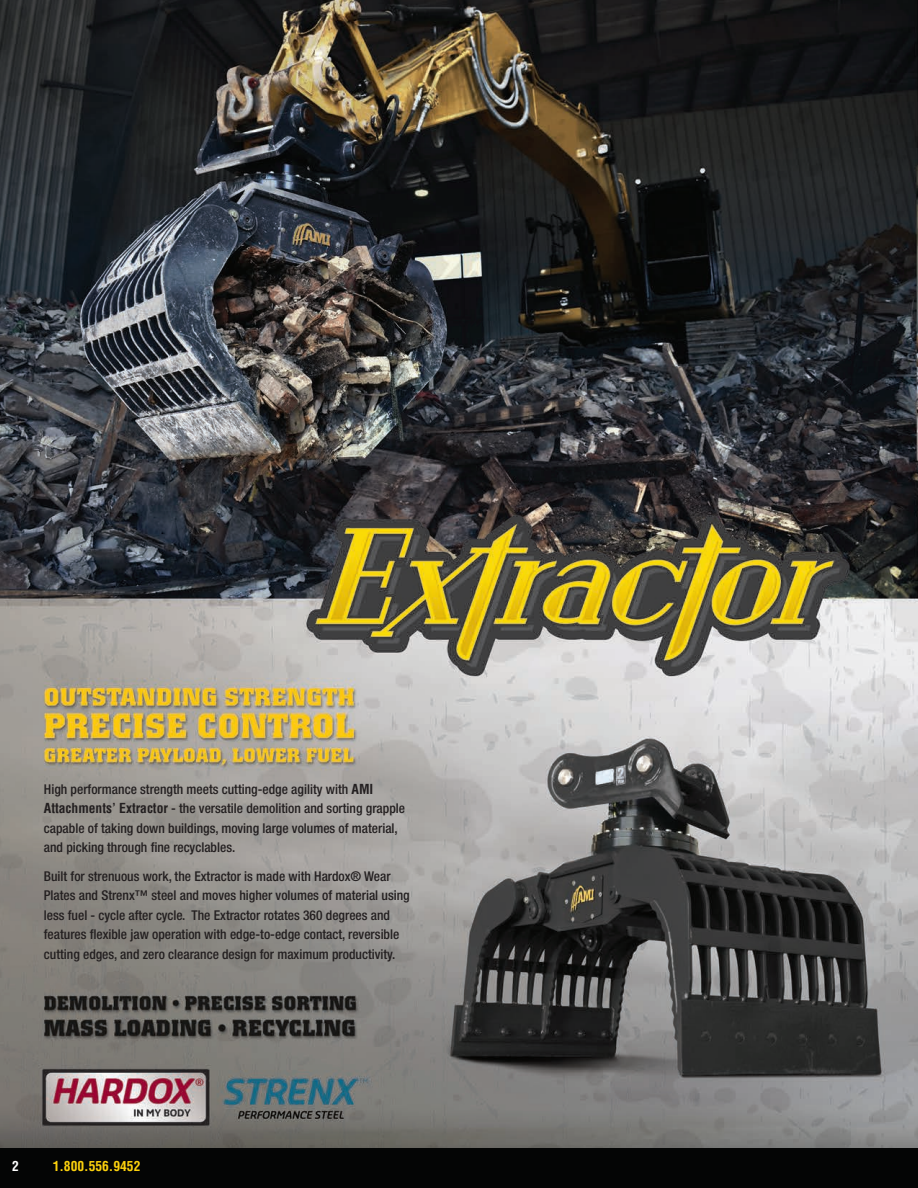
<style>
.page{position:relative;width:918px;height:1188px;background:#fff}
.page>*{position:absolute;margin:0;border:0;box-sizing:border-box;transform-origin:0 0}
.t1{font:500 condensed 13.5px/19.5px "Helvetica Neue LT Std";color:#231f20}
.t2{font:700 condensed 13.5px "Helvetica LT Std";color:#fcd10d}
.t3{font:700 condensed 13.5px "Helvetica LT Std";color:#fff}
.s1{font-family:"Helvetica";font-weight:700}
</style>
<div class="page">
<div style="left:0;top:1148px;width:918px;height:40px;background:#040505"></div>
<img style="left:0;top:0;width:918px;height:1148px">
<p class="t1" style="left:44px;top:779px;width:363px">High performance strength meets cutting-edge agility with <span class="s1">AMI Attachments’ Extractor</span> - the versatile demolition and sorting grapple capable of taking down buildings, moving large volumes of material, and picking through fine recyclables.</p>
<p class="t1" style="left:44px;top:866px;width:367px">Built for strenuous work, the Extractor is made with Hardox® Wear Plates and Strenx™ steel and moves higher volumes of material using less fuel - cycle after cycle. The Extractor rotates 360 degrees and features flexible jaw operation with edge-to-edge contact, reversible cutting edges, and zero clearance design for maximum productivity.</p>
<p class="t3" style="left:12px;top:1157px;width:8px">2</p>
<p class="t2" style="left:53px;top:1157px;width:89px">1.800.556.9452</p>
</div>
